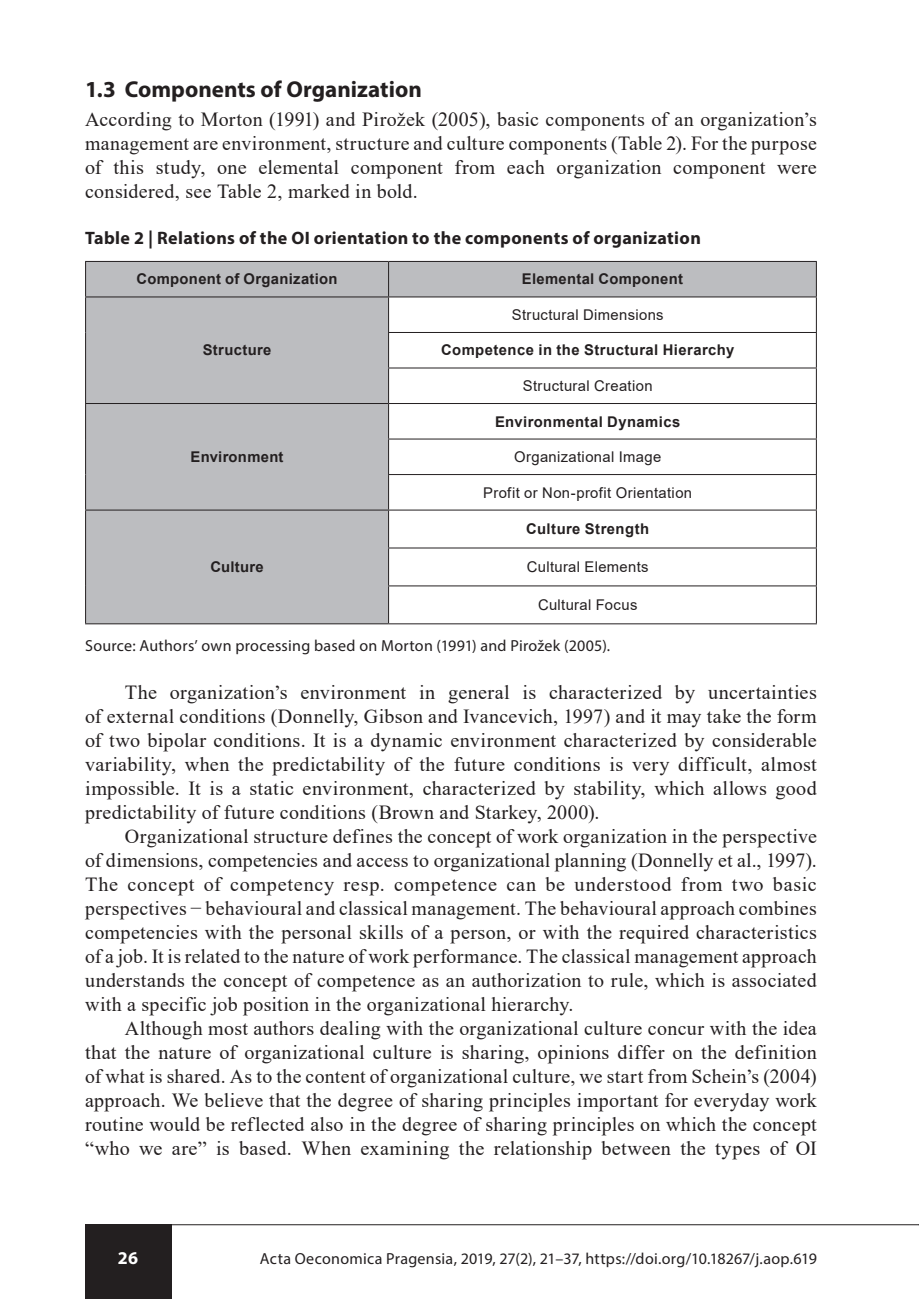
<style>
.page{position:relative;width:919px;height:1299px;background:#fff}
.page>*{position:absolute;margin:0;border:0;box-sizing:border-box;transform-origin:0 0}
.t1{font:700 23px "Myriad Pro";color:#231f20}
.t2{font:20px/24px "Times New Roman";letter-spacing:.015em;color:#231f20;text-align:justify}
.t3{font:700 18px "Myriad Pro";letter-spacing:.02em;color:#231f20}
.t4{font:700 18px "Myriad Pro";color:#fff}
.t5{font:16px "Myriad Pro";letter-spacing:.015em;color:#231f20}
.t6{font:700 14.8px "Arial";letter-spacing:.025em;color:#231f20}
.t7{font:14.8px "Arial";letter-spacing:.025em;color:#231f20}
</style>
<div class="page">
<div style="left:85px;top:1224px;width:86px;height:74px;background:#231f20"></div>
<hr style="left:85px;top:1224px;width:833px;height:1px;background:#231f20">
<svg style="left:86px;top:262px;width:729px;height:361px"></svg>
<hr style="left:388px;top:332px;width:428px;height:1px;background:#231f20">
<hr style="left:388px;top:367px;width:428px;height:1px;background:#231f20">
<hr style="left:85px;top:403px;width:303px;height:1px;background:#231f20">
<hr style="left:388px;top:403px;width:428px;height:1px;background:#231f20">
<hr style="left:388px;top:438px;width:428px;height:1px;background:#231f20">
<hr style="left:388px;top:474px;width:428px;height:1px;background:#231f20">
<hr style="left:85px;top:509px;width:303px;height:1px;background:#231f20">
<hr style="left:388px;top:509px;width:428px;height:1px;background:#231f20">
<hr style="left:388px;top:547px;width:428px;height:1px;background:#231f20">
<hr style="left:388px;top:585px;width:428px;height:1px;background:#231f20">
<hr style="left:815px;top:297px;width:1px;height:35px;background:#231f20">
<hr style="left:815px;top:333px;width:1px;height:34px;background:#231f20">
<hr style="left:815px;top:368px;width:1px;height:35px;background:#231f20">
<hr style="left:815px;top:404px;width:1px;height:34px;background:#231f20">
<hr style="left:815px;top:439px;width:1px;height:35px;background:#231f20">
<hr style="left:815px;top:475px;width:1px;height:34px;background:#231f20">
<hr style="left:815px;top:510px;width:1px;height:37px;background:#231f20">
<hr style="left:815px;top:548px;width:1px;height:37px;background:#231f20">
<hr style="left:815px;top:586px;width:1px;height:37px;background:#231f20">
<hr style="left:388px;top:623px;width:428px;height:1px;background:#231f20">
<hr style="left:388px;top:262px;width:1px;height:34px;background:#231f20">
<hr style="left:85px;top:297px;width:1px;height:35px;background:#231f20">
<hr style="left:388px;top:297px;width:1px;height:35px;background:#231f20">
<hr style="left:85px;top:332px;width:1px;height:36px;background:#231f20">
<hr style="left:388px;top:333px;width:1px;height:34px;background:#231f20">
<hr style="left:85px;top:368px;width:1px;height:35px;background:#231f20">
<hr style="left:388px;top:368px;width:1px;height:35px;background:#231f20">
<hr style="left:85px;top:404px;width:1px;height:35px;background:#231f20">
<hr style="left:388px;top:404px;width:1px;height:34px;background:#231f20">
<hr style="left:85px;top:439px;width:1px;height:35px;background:#231f20">
<hr style="left:388px;top:439px;width:1px;height:35px;background:#231f20">
<hr style="left:85px;top:474px;width:1px;height:35px;background:#231f20">
<hr style="left:388px;top:475px;width:1px;height:34px;background:#231f20">
<hr style="left:85px;top:510px;width:1px;height:38px;background:#231f20">
<hr style="left:388px;top:510px;width:1px;height:37px;background:#231f20">
<hr style="left:85px;top:548px;width:1px;height:38px;background:#231f20">
<hr style="left:388px;top:548px;width:1px;height:37px;background:#231f20">
<hr style="left:85px;top:586px;width:1px;height:37px;background:#231f20">
<hr style="left:388px;top:586px;width:1px;height:37px;background:#231f20">
<hr style="left:85px;top:623px;width:303px;height:1px;background:#231f20">
<hr style="left:85px;top:261px;width:303px;height:1px;background:#231f20">
<hr style="left:85px;top:262px;width:1px;height:34px;background:#231f20">
<hr style="left:388px;top:261px;width:428px;height:1px;background:#231f20">
<hr style="left:815px;top:262px;width:1px;height:34px;background:#231f20">
<hr style="left:85px;top:296px;width:303px;height:1px;background:#231f20">
<hr style="left:388px;top:296px;width:428px;height:1px;background:#231f20">
<p class="t1" style="left:85px;top:74px;width:338px">1.3 Components of Organization</p>
<p class="t2" style="left:85px;top:107px;width:733px">According to Morton (1991) and Pirožek (2005), basic components of an organization’s management are environment, structure and culture components (Table 2). For the purpose of this study, one elemental component from each organization component were considered, see Table 2, marked in bold.</p>
<p class="t3" style="left:85px;top:226px;width:617px">Table 2 | Relations of the OI orientation to the components of organization</p>
<p class="t6" style="left:136px;top:269px;width:202px">Component of Organization</p>
<p class="t6" style="left:522px;top:269px;width:163px">Elemental Component</p>
<p class="t6" style="left:203px;top:340px;width:70px">Structure</p>
<p class="t6" style="left:190px;top:446px;width:94px">Environment</p>
<p class="t7" style="left:511px;top:304px;width:153px">Structural Dimensions</p>
<p class="t6" style="left:441px;top:340px;width:295px">Competence in the Structural Hierarchy</p>
<p class="t7" style="left:523px;top:375px;width:131px">Structural Creation</p>
<p class="t6" style="left:495px;top:411px;width:187px">Environmental Dynamics</p>
<p class="t7" style="left:514px;top:446px;width:149px">Organizational Image</p>
<p class="t7" style="left:483px;top:482px;width:210px">Profit or Non-profit Orientation</p>
<p class="t6" style="left:526px;top:518px;width:124px">Culture Strength</p>
<p class="t7" style="left:527px;top:557px;width:123px">Cultural Elements</p>
<p class="t7" style="left:538px;top:594px;width:101px">Cultural Focus</p>
<p class="t5" style="left:85px;top:635px;width:526px">Source: Authors’ own processing based on Morton (1991) and Pirožek (2005).</p>
<p class="t2" style="left:85px;top:679px;width:733px;text-indent:40px">The organization’s environment in general is characterized by uncertainties of external conditions (Donnelly, Gibson and Ivancevich, 1997) and it may take the form of two bipolar conditions. It is a dynamic environment characterized by considerable variability, when the predictability of the future conditions is very difficult, almost impossible. It is a static environment, characterized by stability, which allows good predictability of future conditions (Brown and Starkey, 2000).</p>
<p class="t2" style="left:85px;top:823px;width:733px;text-indent:40px">Organizational structure defines the concept of work organization in the perspective of dimensions, competencies and access to organizational planning (Donnelly et al., 1997).<br>The concept of competency resp. competence can be understood from two basic perspectives − behavioural and classical management. The behavioural approach combines competencies with the personal skills of a person, or with the required characteristics of a job. It is related to the nature of work performance. The classical management approach understands the concept of competence as an authorization to rule, which is associated with a specific job position in the organizational hierarchy.</p>
<p class="t2" style="left:85px;top:1015px;width:733px;text-indent:40px">Although most authors dealing with the organizational culture concur with the idea that the nature of organizational culture is sharing, opinions differ on the definition of what is shared. As to the content of organizational culture, we start from Schein’s (2004) approach. We believe that the degree of sharing principles important for everyday work routine would be reflected also in the degree of sharing principles on which the concept “who we are” is based. When examining the relationship between the types of OI</p>
<p class="t6" style="left:210px;top:556px;width:55px">Culture</p>
<p class="t4" style="left:118px;top:1245px;width:22px">26</p>
<p class="t5" style="left:260px;top:1248px;width:558px">Acta Oeconomica Pragensia, 2019, 27(2), 21–37, https://doi.org/10.18267/j.aop.619</p>
</div>
